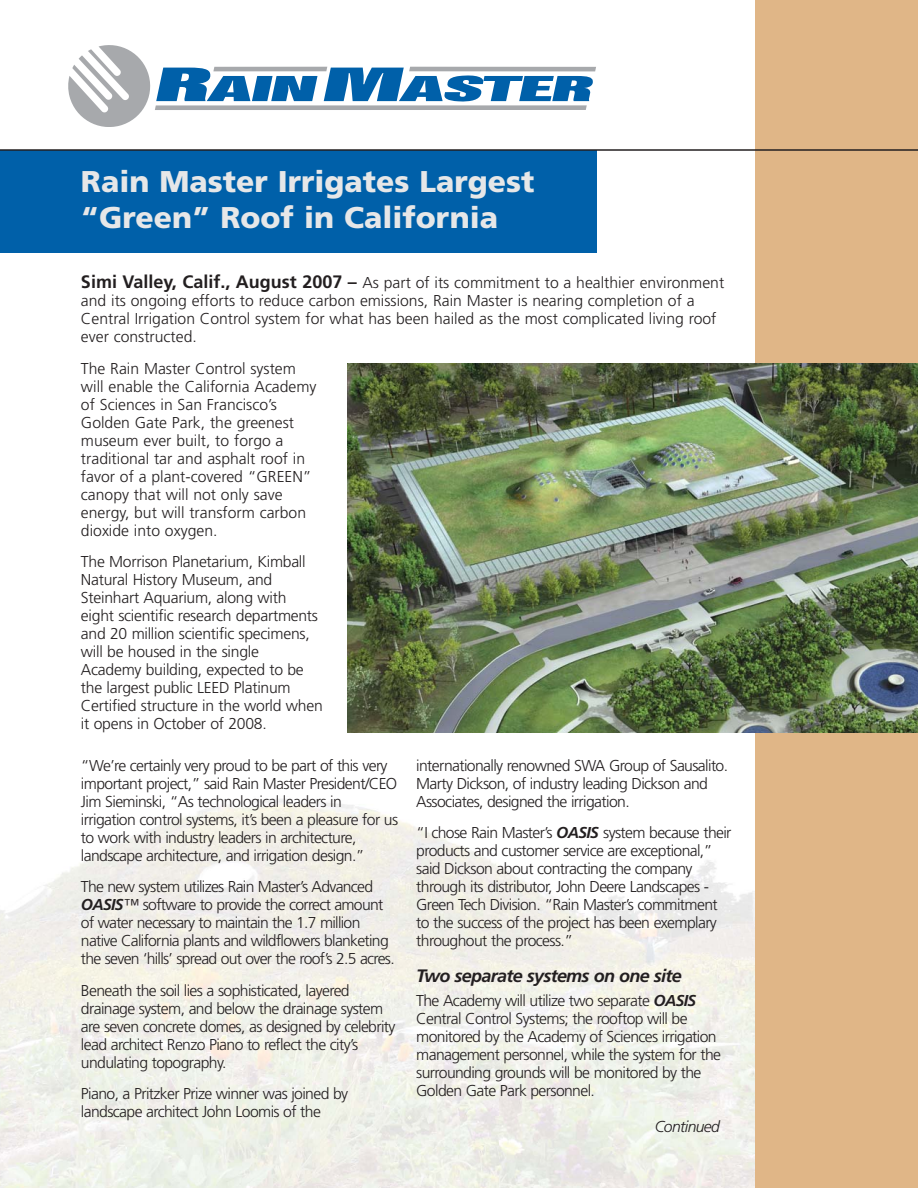
<style>
.page{position:relative;width:918px;height:1188px;background:#fff}
.page>*{position:absolute;margin:0;border:0;box-sizing:border-box;transform-origin:0 0}
.t1{font:900 30px/36px "Frutiger";color:#e6e7e8}
.t2{font:italic 700 18px "Frutiger";letter-spacing:-.04em;color:#231f20}
.t3{font:300 15.75px/18px "Frutiger";letter-spacing:-.04em;color:#231f20}
.t4{font:300 15.75px/18px "Frutiger";color:#231f20}
.t5{font:300 15.75px/18px "Frutiger";letter-spacing:-.015em;color:#231f20}
.t6{font:italic 300 15.75px "Frutiger";letter-spacing:-.04em;color:#231f20}
.s1{font-weight:700;font-size:18px}
.s2{font-weight:700;font-style:italic}
</style>
<div class="page">
<img style="left:0;top:799px;width:755px;height:389px">
<div style="left:755px;top:0;width:163px;height:1188px;background:#e0b687"></div>
<div style="left:0;top:150px;width:597px;height:102px;background:#0060a9"></div>
<svg style="left:68px;top:45px;width:528px;height:82px"></svg>
<img style="left:347px;top:363px;width:571px;height:370px">
<hr style="left:0;top:149px;width:918px;height:2px;background:#231f20">
<h1 class="t1" style="left:81px;top:166px;width:455px">Rain Master Irrigates Largest “Green” Roof in California</h1>
<p class="t4" style="left:81px;top:275px;width:645px"><span class="s1">Simi Valley, Calif., August 2007 –</span> As part of its commitment to a healthier environment and its ongoing efforts to reduce carbon emissions, Rain Master is nearing completion of a Central Irrigation Control system for what has been hailed as the most complicated living roof ever constructed.</p>
<p class="t4" style="left:81px;top:361px;width:237px">The Rain Master Control system will enable the California Academy of Sciences in San Francisco’s<br>Golden Gate Park, the greenest museum ever built, to forgo a traditional tar and asphalt roof in favor of a plant-covered “GREEN” canopy that will not only save energy, but will transform carbon dioxide into oxygen.</p>
<p class="t5" style="left:81px;top:554px;width:243px">The Morrison Planetarium, Kimball Natural History Museum, and Steinhart Aquarium, along with eight scientific research departments and 20 million scientific specimens, will be housed in the single Academy building, expected to be the largest public LEED Platinum Certified structure in the world when it opens in October of 2008.</p>
<p class="t3" style="left:81px;top:758px;width:319px">“We’re certainly very proud to be part of this very important project,” said Rain Master President/CEO Jim Sieminski, “As technological leaders in irrigation control systems, it’s been a pleasure for us to work with industry leaders in architecture, landscape architecture, and irrigation design.”</p>
<p class="t3" style="left:81px;top:879px;width:315px">The new system utilizes Rain Master’s Advanced <span class="s2">OASIS</span>™ software to provide the correct amount of water necessary to maintain the 1.7 million native California plants and wildflowers blanketing the seven ‘hills’ spread out over the roof’s 2.5 acres.</p>
<p class="t3" style="left:81px;top:983px;width:316px">Beneath the soil lies a sophisticated, layered drainage system, and below the drainage system are seven concrete domes, as designed by celebrity lead architect Renzo Piano to reflect the city’s undulating topography.</p>
<p class="t3" style="left:81px;top:1086px;width:269px">Piano, a Pritzker Prize winner was joined by landscape architect John Loomis of the</p>
<p class="t3" style="left:416px;top:758px;width:313px">internationally renowned SWA Group of Sausalito.<br>Marty Dickson, of industry leading Dickson and<br>Associates, designed the irrigation.</p>
<p class="t3" style="left:416px;top:825px;width:317px">“I chose Rain Master’s <span class="s2">OASIS</span> system because their products and customer service are exceptional,” said Dickson about contracting the company through its distributor, John Deere Landscapes - Green Tech Division. “Rain Master’s commitment to the success of the project has been exemplary throughout the process.”</p>
<p class="t2" style="left:416px;top:969px;width:267px">Two separate systems on one site</p>
<p class="t3" style="left:416px;top:993px;width:306px">The Academy will utilize two separate <span class="s2">OASIS </span>Central Control Systems; the rooftop will be monitored by the Academy of Sciences irrigation management personnel, while the system for the surrounding grounds will be monitored by the Golden Gate Park personnel.</p>
<p class="t6" style="left:655px;top:1120px;width:67px">Continued</p>
</div>
